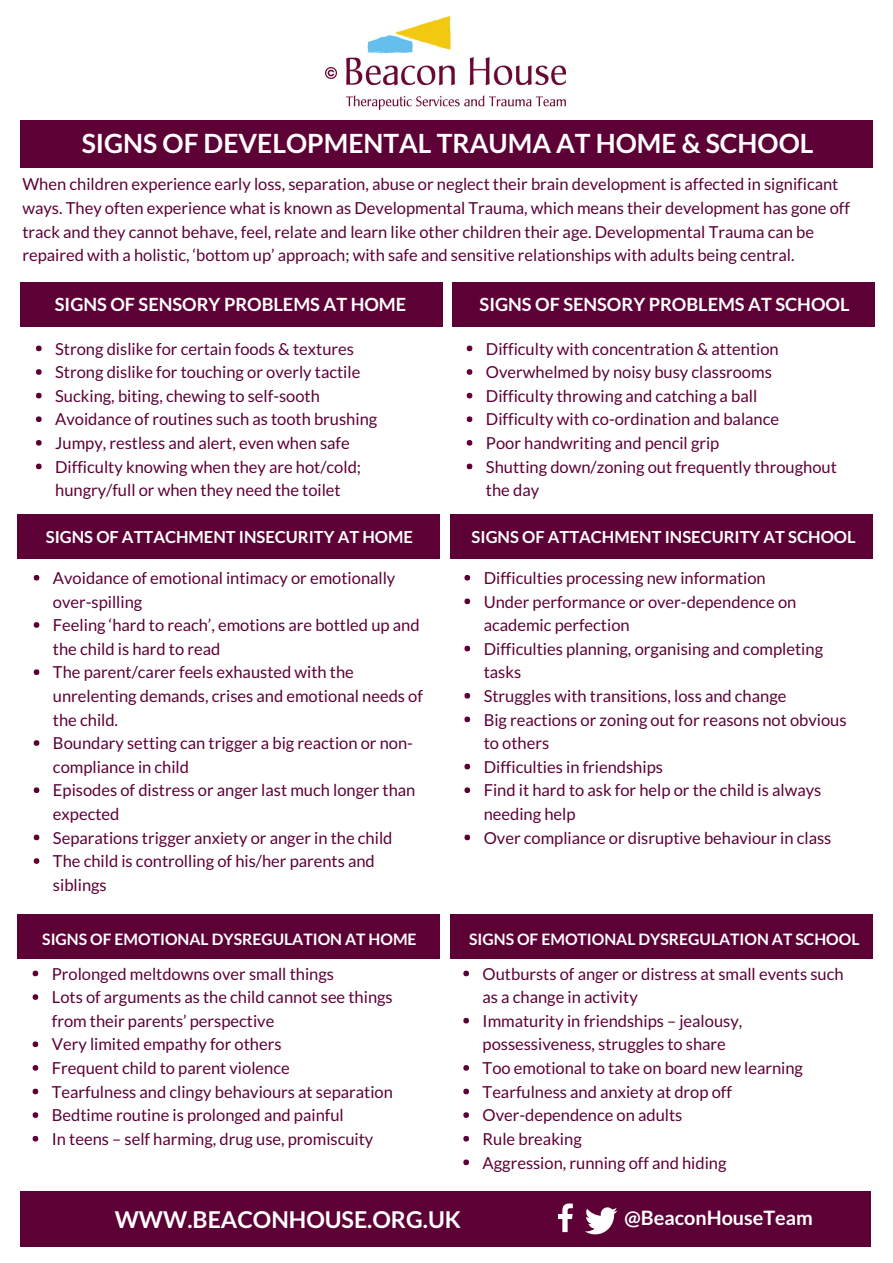
<style>
.page{position:relative;width:893px;height:1263px;background:#fff}
.page>*{position:absolute;margin:0;border:0;box-sizing:border-box;transform-origin:0 0}
.t1{font:700 26.4px "Lato";color:#fff}
.t2{font:700 23.1px "Lato";color:#fff}
.t3{font:700 19.8px "Lato";color:#fff}
.t4{font:700 18.15px "Lato";color:#fff}
.t5{font:16.5px/23.5px "Lato";color:#5d0035}
.t6{font:700 16.5px "Lato";color:#fff}
.t7{font:700 15.75px "Lato";color:#fff}
</style>
<div class="page">
<svg style="left:36px;top:346px;width:6px;height:5px"></svg>
<svg style="left:36px;top:369px;width:6px;height:6px"></svg>
<svg style="left:36px;top:393px;width:6px;height:5px"></svg>
<svg style="left:36px;top:416px;width:6px;height:6px"></svg>
<svg style="left:36px;top:440px;width:6px;height:6px"></svg>
<svg style="left:36px;top:464px;width:6px;height:5px"></svg>
<div style="left:20px;top:282px;width:423px;height:45px;background:#5d0035"></div>
<div style="left:20px;top:120px;width:852px;height:47px;background:#5d0035"></div>
<div style="left:452px;top:282px;width:422px;height:45px;background:#5d0035"></div>
<img style="left:346px;top:17px;width:219px;height:92px">
<svg style="left:325px;top:67px;width:11px;height:12px"></svg>
<svg style="left:466px;top:346px;width:6px;height:5px"></svg>
<svg style="left:466px;top:369px;width:6px;height:6px"></svg>
<svg style="left:466px;top:393px;width:6px;height:5px"></svg>
<svg style="left:466px;top:416px;width:6px;height:6px"></svg>
<svg style="left:466px;top:440px;width:6px;height:6px"></svg>
<svg style="left:466px;top:464px;width:6px;height:5px"></svg>
<svg style="left:34px;top:575px;width:5px;height:5px"></svg>
<svg style="left:34px;top:622px;width:5px;height:6px"></svg>
<svg style="left:34px;top:669px;width:5px;height:6px"></svg>
<svg style="left:34px;top:740px;width:5px;height:6px"></svg>
<svg style="left:34px;top:787px;width:5px;height:6px"></svg>
<svg style="left:34px;top:835px;width:5px;height:5px"></svg>
<svg style="left:34px;top:858px;width:5px;height:6px"></svg>
<div style="left:17px;top:514px;width:422px;height:45px;background:#5d0035"></div>
<div style="left:450px;top:514px;width:422px;height:45px;background:#5d0035"></div>
<svg style="left:464px;top:575px;width:6px;height:5px"></svg>
<svg style="left:464px;top:598px;width:6px;height:6px"></svg>
<svg style="left:464px;top:646px;width:6px;height:5px"></svg>
<svg style="left:464px;top:693px;width:6px;height:6px"></svg>
<svg style="left:464px;top:716px;width:6px;height:6px"></svg>
<svg style="left:464px;top:764px;width:6px;height:5px"></svg>
<svg style="left:464px;top:787px;width:6px;height:6px"></svg>
<svg style="left:464px;top:835px;width:6px;height:5px"></svg>
<svg style="left:33px;top:971px;width:5px;height:5px"></svg>
<svg style="left:33px;top:994px;width:5px;height:6px"></svg>
<svg style="left:33px;top:1041px;width:5px;height:6px"></svg>
<svg style="left:33px;top:1065px;width:5px;height:6px"></svg>
<svg style="left:33px;top:1089px;width:5px;height:5px"></svg>
<svg style="left:33px;top:1112px;width:5px;height:6px"></svg>
<svg style="left:33px;top:1136px;width:5px;height:5px"></svg>
<div style="left:17px;top:914px;width:422px;height:45px;background:#5d0035"></div>
<div style="left:450px;top:914px;width:422px;height:45px;background:#5d0035"></div>
<svg style="left:463px;top:971px;width:6px;height:5px"></svg>
<svg style="left:463px;top:1018px;width:6px;height:5px"></svg>
<svg style="left:463px;top:1065px;width:6px;height:6px"></svg>
<svg style="left:463px;top:1089px;width:6px;height:5px"></svg>
<svg style="left:463px;top:1112px;width:6px;height:6px"></svg>
<svg style="left:463px;top:1136px;width:6px;height:5px"></svg>
<svg style="left:463px;top:1159px;width:6px;height:6px"></svg>
<div style="left:20px;top:1191px;width:850px;height:56px;background:#5d0035"></div>
<svg style="left:585px;top:1207px;width:32px;height:27px"></svg>
<svg style="left:558px;top:1203px;width:15px;height:29px"></svg>
<h1 class="t1" style="left:82px;top:127px;width:733px">SIGNS OF DEVELOPMENTAL TRAUMA AT HOME &amp; SCHOOL</h1>
<p class="t5" style="left:22px;top:172px;width:829px">When children experience early loss, separation, abuse or neglect their brain development is affected in significant ways. They often experience what is known as Developmental Trauma, which means their development has gone off track and they cannot behave, feel, relate and learn like other children their age. Developmental Trauma can be repaired with a holistic, ‘bottom up’ approach; with safe and sensitive relationships with adults being central.</p>
<p class="t4" style="left:55px;top:293px;width:353px">SIGNS OF SENSORY PROBLEMS AT HOME</p>
<p class="t4" style="left:479px;top:293px;width:371px">SIGNS OF SENSORY PROBLEMS AT SCHOOL</p>
<p class="t5" style="left:486px;top:336px;width:352px">Difficulty with concentration &amp; attention Overwhelmed by noisy busy classrooms Difficulty throwing and catching a ball<br>Difficulty with co-ordination and balance<br>Poor handwriting and pencil grip<br>Shutting down/zoning out frequently throughout the day</p>
<p class="t5" style="left:55px;top:336px;width:323px">Strong dislike for certain foods &amp; textures Strong dislike for touching or overly tactile Sucking, biting, chewing to self-sooth Avoidance of routines such as tooth brushing Jumpy, restless and alert, even when safe Difficulty knowing when they are hot/cold; hungry/full or when they need the toilet</p>
<p class="t6" style="left:46px;top:527px;width:368px">SIGNS OF ATTACHMENT INSECURITY AT HOME</p>
<p class="t6" style="left:471px;top:527px;width:385px">SIGNS OF ATTACHMENT INSECURITY AT SCHOOL</p>
<p class="t5" style="left:483px;top:566px;width:364px">Difficulties processing new information<br>Under performance or over-dependence on academic perfection<br>Difficulties planning, organising and completing tasks<br>Struggles with transitions, loss and change<br>Big reactions or zoning out for reasons not obvious to others<br>Difficulties in friendships<br>Find it hard to ask for help or the child is always needing help<br>Over compliance or disruptive behaviour in class</p>
<p class="t5" style="left:53px;top:566px;width:371px">Avoidance of emotional intimacy or emotionally over-spilling<br>Feeling ‘hard to reach’, emotions are bottled up and the child is hard to read<br>The parent/carer feels exhausted with the unrelenting demands, crises and emotional needs of the child.<br>Boundary setting can trigger a big reaction or non&shy;compliance in child<br>Episodes of distress or anger last much longer than expected<br>Separations trigger anxiety or anger in the child The child is controlling of his/her parents and siblings</p>
<p class="t7" style="left:42px;top:930px;width:376px">SIGNS OF EMOTIONAL DYSREGULATION AT HOME</p>
<p class="t7" style="left:469px;top:930px;width:392px">SIGNS OF EMOTIONAL DYSREGULATION AT SCHOOL</p>
<p class="t5" style="left:482px;top:961px;width:362px">Outbursts of anger or distress at small events such as a change in activity<br>Immaturity in friendships – jealousy, possessiveness, struggles to share<br>Too emotional to take on board new learning Tearfulness and anxiety at drop off Over-dependence on adults<br>Rule breaking<br>Aggression, running off and hiding</p>
<h2 class="t2" style="left:115px;top:1205px;width:348px">WWW.BEACONHOUSE.ORG.UK</h2>
<p class="t3" style="left:624px;top:1206px;width:190px">@BeaconHouseTeam</p>
<p class="t5" style="left:52px;top:961px;width:342px">Prolonged meltdowns over small things<br>Lots of arguments as the child cannot see things from their parents’ perspective<br>Very limited empathy for others<br>Frequent child to parent violence<br>Tearfulness and clingy behaviours at separation Bedtime routine is prolonged and painful<br>In teens – self harming, drug use, promiscuity</p>
</div>
